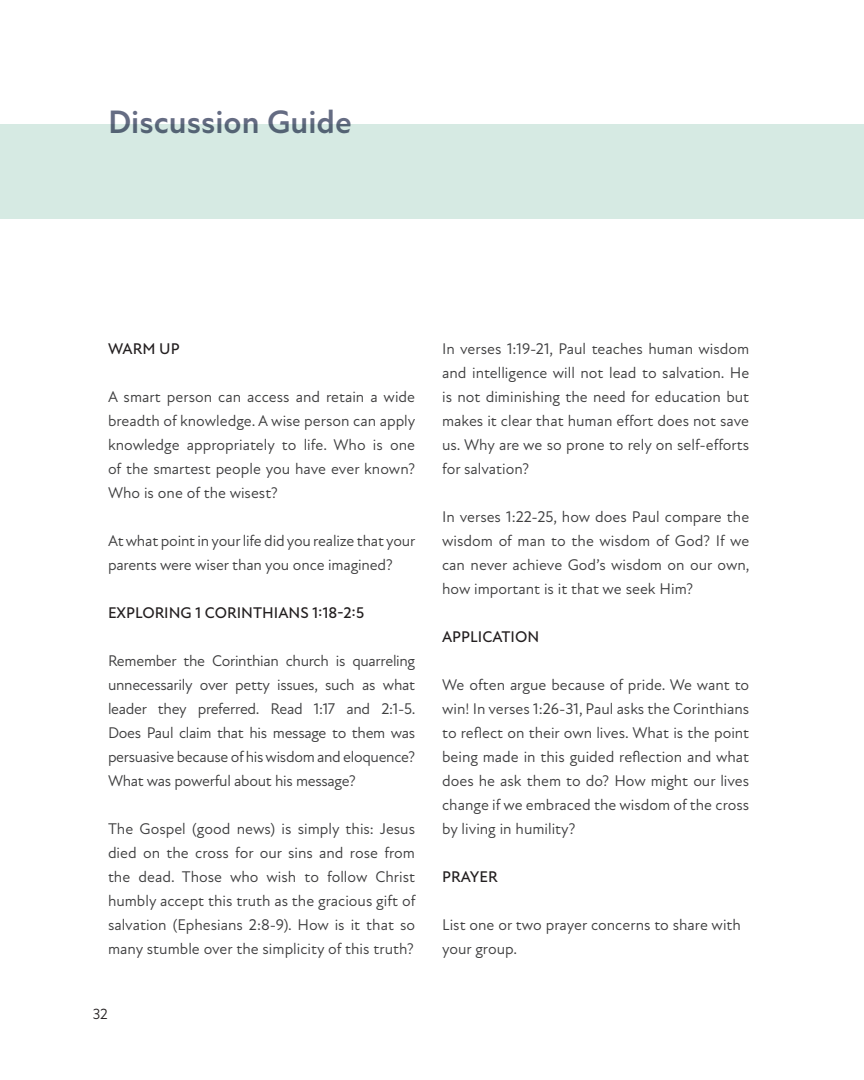
<style>
.page{position:relative;width:864px;height:1080px;background:#fff}
.page>*{position:absolute;margin:0;border:0;box-sizing:border-box;transform-origin:0 0}
.t1{font:700 33px "New Atten";color:#656c83}
.new_atten_reg_10_BODY_copy{font:15.75px/24px "New Atten";color:#3e3e3f;text-align:justify}
.new_atten_10pt_bold_allcaps_SUBHEADERS{font:500 15.75px "New Atten";color:#231f20}
.new_atten_10pt_bold_allcaps_SUBHEADERS-2{font:15.75px/24px "New Atten";color:#3e3e3f}
.t2{font:15px "New Atten";color:#231f20}
</style>
<div class="page">
<div style="left:0;top:124px;width:864px;height:94px;background:#d6eae3"></div>
<p class="t1" style="left:108px;top:102px;width:245px">Discussion Guide</p>
<p class="new_atten_10pt_bold_allcaps_SUBHEADERS" style="left:108px;top:339px;width:73px">WARM UP</p>
<p class="new_atten_reg_10_BODY_copy" style="left:108px;top:385px;width:309px">A smart person can access and retain a wide breadth of knowledge. A wise person can apply knowledge appropriately to life. Who is one of the smartest people you have ever known?<br>Who is one of the wisest?</p>
<p class="new_atten_reg_10_BODY_copy" style="left:108px;top:529px;width:309px">At what point in your life did you realize that your parents were wiser than you once imagined?</p>
<p class="new_atten_10pt_bold_allcaps_SUBHEADERS" style="left:108px;top:603px;width:258px">EXPLORING 1 CORINTHIANS 1:18-2:5</p>
<p class="new_atten_reg_10_BODY_copy" style="left:108px;top:649px;width:309px">Remember the Corinthian church is quarreling unnecessarily over petty issues, such as what leader they preferred. Read 1:17 and 2:1-5.<br>Does Paul claim that his message to them was persuasive because of his wisdom and eloquence?<br>What was powerful about his message?</p>
<p class="new_atten_reg_10_BODY_copy" style="left:108px;top:817px;width:309px">The Gospel (good news) is simply this: Jesus died on the cross for our sins and rose from the dead. Those who wish to follow Christ humbly accept this truth as the gracious gift of salvation (Ephesians 2:8-9). How is it that so many stumble over the simplicity of this truth?</p>
<p class="t2" style="left:93px;top:1005px;width:17px">32</p>
<p class="new_atten_reg_10_BODY_copy" style="left:442px;top:337px;width:309px">In verses 1:19-21, Paul teaches human wisdom and intelligence will not lead to salvation. He is not diminishing the need for education but makes it clear that human effort does not save us. Why are we so prone to rely on self-efforts for salvation?</p>
<p class="new_atten_reg_10_BODY_copy" style="left:442px;top:505px;width:309px">In verses 1:22-25, how does Paul compare the wisdom of man to the wisdom of God? If we can never achieve God’s wisdom on our own, how important is it that we seek Him?</p>
<p class="new_atten_10pt_bold_allcaps_SUBHEADERS" style="left:442px;top:627px;width:99px">APPLICATION</p>
<p class="new_atten_reg_10_BODY_copy" style="left:442px;top:673px;width:309px">We often argue because of pride. We want to win! In verses 1:26-31, Paul asks the Corinthians to reflect on their own lives. What is the point being made in this guided reflection and what does he ask them to do? How might our lives change if we embraced the wisdom of the cross by living in humility?</p>
<p class="new_atten_10pt_bold_allcaps_SUBHEADERS" style="left:442px;top:867px;width:57px">PRAYER</p>
<p class="new_atten_10pt_bold_allcaps_SUBHEADERS-2" style="left:442px;top:913px;width:300px">List one or two prayer concerns to share with your group.</p>
</div>
